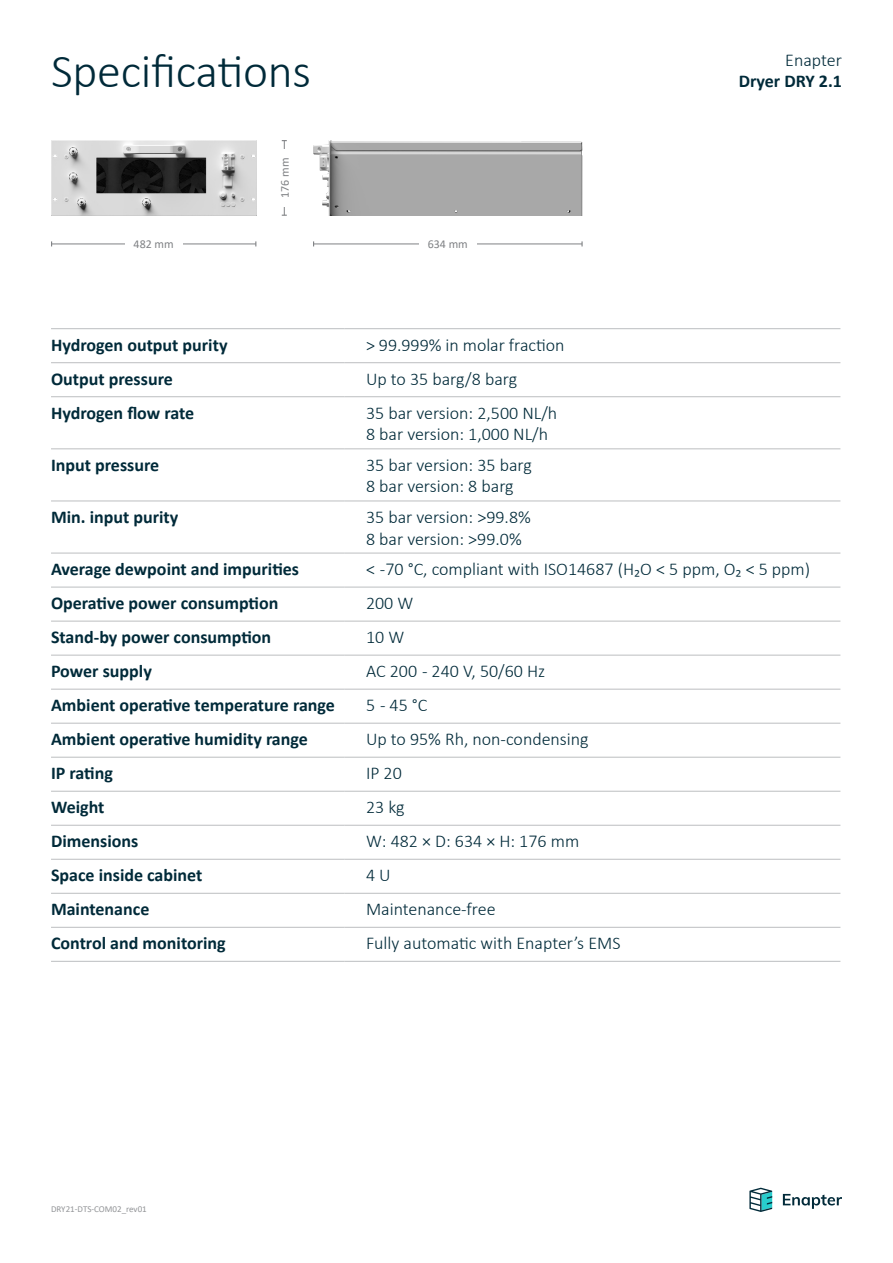
<style>
.page{position:relative;width:893px;height:1263px;background:#fff}
.page>*{position:absolute;margin:0;border:0;box-sizing:border-box;transform-origin:0 0}
.t1{font:300 48px "Calibri";letter-spacing:-.005em;color:#002a39}
.t2{font:300 18px/21.6px "Calibri";color:#002a39}
.t3{font:700 18px "Calibri";color:#002a39}
.t4{font:12px "Calibri";color:#808285}
.t5{font:9px "Calibri";color:#939598}
</style>
<div class="page">
<img style="left:51px;top:140px;width:205px;height:76px">
<img style="left:313px;top:140px;width:270px;height:76px">
<hr style="left:284px;top:141px;width:1px;height:74px;background:#808285">
<div style="left:276px;top:149px;width:17px;height:57px;background:#fff"></div>
<hr style="left:52px;top:244px;width:204px;height:1px;background:#808285">
<div style="left:125px;top:235px;width:57px;height:18px;background:#fff"></div>
<hr style="left:314px;top:244px;width:268px;height:1px;background:#808285">
<div style="left:419px;top:235px;width:57px;height:18px;background:#fff"></div>
<svg style="left:783px;top:1194px;width:59px;height:15px"></svg>
<svg style="left:749px;top:1188px;width:23px;height:24px"></svg>
<hr style="left:51px;top:328px;width:294px;height:1px;background:#bcbec0">
<hr style="left:345px;top:328px;width:495px;height:1px;background:#bcbec0">
<hr style="left:51px;top:396px;width:294px;height:1px;background:#bcbec0">
<hr style="left:345px;top:396px;width:495px;height:1px;background:#bcbec0">
<hr style="left:51px;top:501px;width:294px;height:1px;background:#bcbec0">
<hr style="left:345px;top:501px;width:495px;height:1px;background:#bcbec0">
<hr style="left:51px;top:362px;width:294px;height:1px;background:#bcbec0">
<hr style="left:345px;top:362px;width:495px;height:1px;background:#bcbec0">
<hr style="left:51px;top:449px;width:294px;height:1px;background:#bcbec0">
<hr style="left:345px;top:449px;width:495px;height:1px;background:#bcbec0">
<hr style="left:51px;top:553px;width:294px;height:1px;background:#bcbec0">
<hr style="left:345px;top:553px;width:495px;height:1px;background:#bcbec0">
<hr style="left:51px;top:587px;width:294px;height:1px;background:#bcbec0">
<hr style="left:345px;top:587px;width:495px;height:1px;background:#bcbec0">
<hr style="left:51px;top:621px;width:294px;height:1px;background:#bcbec0">
<hr style="left:345px;top:621px;width:495px;height:1px;background:#bcbec0">
<hr style="left:51px;top:655px;width:294px;height:1px;background:#bcbec0">
<hr style="left:345px;top:655px;width:495px;height:1px;background:#bcbec0">
<hr style="left:51px;top:689px;width:294px;height:1px;background:#bcbec0">
<hr style="left:345px;top:689px;width:495px;height:1px;background:#bcbec0">
<hr style="left:51px;top:723px;width:294px;height:1px;background:#bcbec0">
<hr style="left:345px;top:723px;width:495px;height:1px;background:#bcbec0">
<hr style="left:51px;top:757px;width:294px;height:1px;background:#bcbec0">
<hr style="left:345px;top:757px;width:495px;height:1px;background:#bcbec0">
<hr style="left:51px;top:791px;width:294px;height:1px;background:#bcbec0">
<hr style="left:345px;top:791px;width:495px;height:1px;background:#bcbec0">
<hr style="left:51px;top:825px;width:294px;height:1px;background:#bcbec0">
<hr style="left:345px;top:825px;width:495px;height:1px;background:#bcbec0">
<hr style="left:51px;top:859px;width:294px;height:1px;background:#bcbec0">
<hr style="left:345px;top:859px;width:495px;height:1px;background:#bcbec0">
<hr style="left:51px;top:893px;width:294px;height:1px;background:#bcbec0">
<hr style="left:345px;top:893px;width:495px;height:1px;background:#bcbec0">
<hr style="left:51px;top:927px;width:294px;height:1px;background:#bcbec0">
<hr style="left:345px;top:927px;width:495px;height:1px;background:#bcbec0">
<hr style="left:51px;top:961px;width:294px;height:1px;background:#bcbec0">
<hr style="left:345px;top:961px;width:495px;height:1px;background:#bcbec0">
<h1 class="t1" style="left:51px;top:41px;width:262px">Specifications</h1>
<p class="t4" style="left:276px;top:198px;width:42px;rotate:-90deg">176 mm</p>
<p class="t4" style="left:134px;top:236px;width:42px">482 mm</p>
<p class="t4" style="left:428px;top:236px;width:42px">634 mm</p>
<p class="t2" style="left:785px;top:49px;width:58px">Enapter</p>
<p class="t3" style="left:739px;top:68px;width:105px">Dryer DRY 2.1</p>
<p class="t3" style="left:51px;top:332px;width:178px">Hydrogen output purity</p>
<p class="t2" style="left:366px;top:334px;width:200px">&gt; 99.999% in molar fraction</p>
<p class="t3" style="left:51px;top:366px;width:123px">Output pressure</p>
<p class="t2" style="left:366px;top:368px;width:153px">Up to 35 barg/8 barg</p>
<p class="t3" style="left:51px;top:400px;width:145px">Hydrogen flow rate</p>
<p class="t2" style="left:366px;top:402px;width:193px">35 bar version: 2,500 NL/h<br>8 bar version: 1,000 NL/h</p>
<p class="t3" style="left:51px;top:452px;width:110px">Input pressure</p>
<p class="t2" style="left:366px;top:454px;width:167px">35 bar version: 35 barg<br>8 bar version: 8 barg</p>
<p class="t3" style="left:51px;top:504px;width:129px">Min. input purity</p>
<p class="t2" style="left:366px;top:506px;width:166px">35 bar version: &gt;99.8%<br>8 bar version: &gt;99.0%</p>
<p class="t3" style="left:51px;top:556px;width:250px">Average dewpoint and impurities</p>
<p class="t2" style="left:366px;top:558px;width:446px">&lt; -70 °C, compliant with ISO14687 (H₂O &lt; 5 ppm, O₂ &lt; 5 ppm)</p>
<p class="t3" style="left:51px;top:590px;width:229px">Operative power consumption</p>
<p class="t2" style="left:366px;top:592px;width:49px">200 W</p>
<p class="t3" style="left:51px;top:624px;width:222px">Stand-by power consumption</p>
<p class="t2" style="left:366px;top:626px;width:40px">10 W</p>
<p class="t3" style="left:51px;top:658px;width:102px">Power supply</p>
<p class="t2" style="left:366px;top:660px;width:181px">AC 200 - 240 V, 50/60 Hz</p>
<p class="t3" style="left:51px;top:692px;width:285px">Ambient operative temperature range</p>
<p class="t2" style="left:366px;top:694px;width:63px">5 - 45 °C</p>
<p class="t3" style="left:51px;top:726px;width:258px">Ambient operative humidity range</p>
<p class="t2" style="left:366px;top:728px;width:224px">Up to 95% Rh, non-condensing</p>
<p class="t3" style="left:51px;top:760px;width:63px">IP rating</p>
<p class="t2" style="left:366px;top:762px;width:37px">IP 20</p>
<p class="t3" style="left:51px;top:794px;width:55px">Weight</p>
<p class="t2" style="left:366px;top:796px;width:40px">23 kg</p>
<p class="t3" style="left:51px;top:828px;width:89px">Dimensions</p>
<p class="t2" style="left:366px;top:830px;width:215px">W: 482 × D: 634 × H: 176 mm</p>
<p class="t3" style="left:51px;top:863px;width:153px">Space inside cabinet</p>
<p class="t2" style="left:366px;top:864px;width:26px">4 U</p>
<p class="t3" style="left:51px;top:897px;width:100px">Maintenance</p>
<p class="t2" style="left:366px;top:898px;width:131px">Maintenance-free</p>
<p class="t3" style="left:51px;top:931px;width:176px">Control and monitoring</p>
<p class="t2" style="left:366px;top:932px;width:256px">Fully automatic with Enapter’s EMS</p>
<p class="t5" style="left:51px;top:1203px;width:97px">DRY21-DTS-COM02_rev01</p>
</div>
